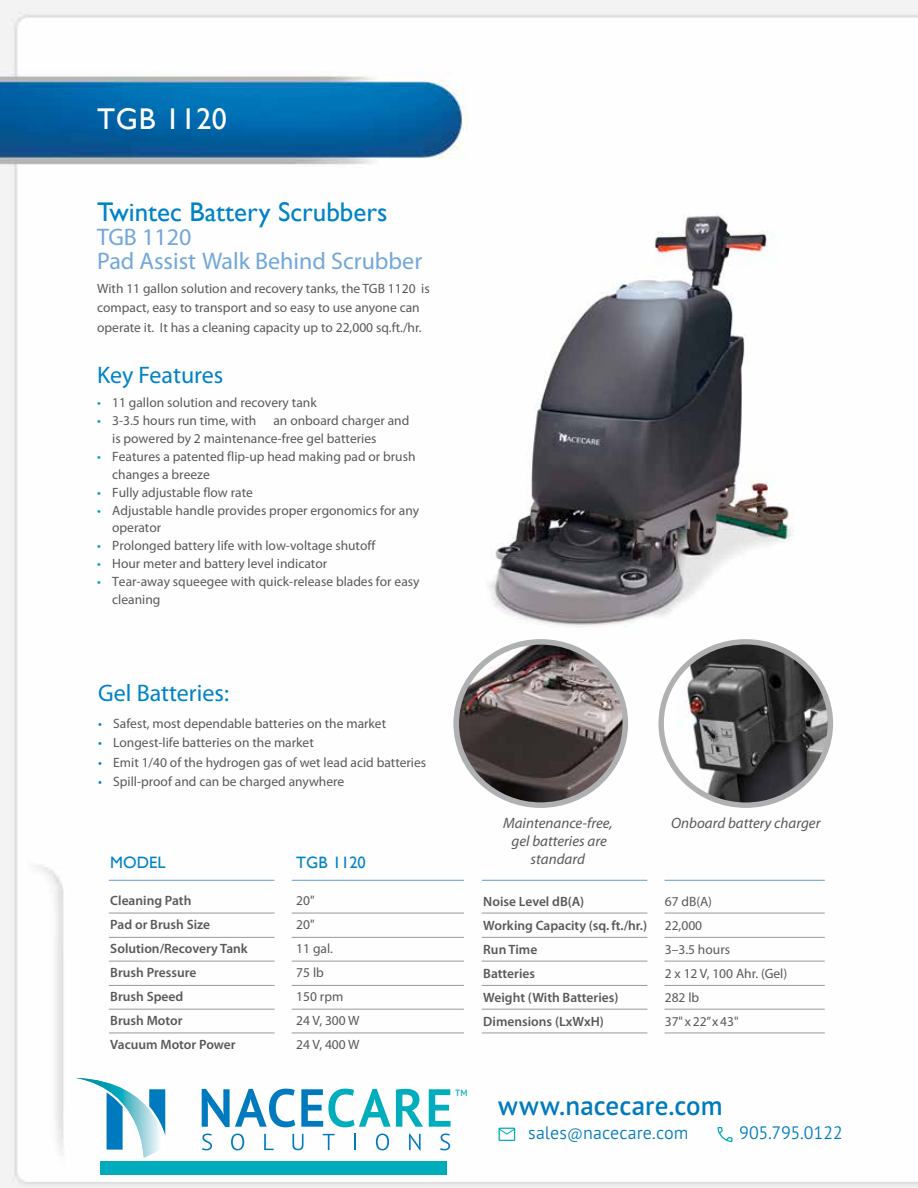
<style>
.page{position:relative;width:918px;height:1188px;background:#fff}
.page>*{position:absolute;margin:0;border:0;box-sizing:border-box;transform-origin:0 0}
.t1{font:30px "Gill Sans";letter-spacing:.02em;color:#fff}
.t2{font:27px "Gill Sans";color:#0082c7}
.t3{font:600 27px "PT Sans Pro";letter-spacing:.005em;color:#007abf}
.t4{font:24px/24px "Myriad Pro";color:#72a7da}
.t5{font:24px "Myriad Pro";color:#0082c7}
.t6{font:300 18px "PT Sans Pro";color:#007abf}
.t7{font:16.5px "Gill Sans";color:#0082c7}
.t8{font:italic 15px/18px "Myriad Pro";color:#58595b;text-align:center}
.t9{font:13.5px/18px "Myriad Pro";color:#58595b}
.t10{font:600 13.5px "Myriad Pro";color:#58595b}
.t11{font:600 9px "PT Sans Pro";color:#00acbb}
.s1{color:#00a2b2}
.s2{color:#0082c7}
.s3{font-size:15px}
</style>
<div class="page">
<img style="left:0;top:0;width:918px;height:1188px">
<hr style="left:109px;top:937px;width:165px;height:1px;background:#97999c">
<hr style="left:109px;top:913px;width:165px;height:1px;background:#97999c">
<hr style="left:109px;top:880px;width:165px;height:1px;background:#72a7da">
<hr style="left:292px;top:937px;width:172px;height:1px;background:#97999c">
<hr style="left:292px;top:913px;width:172px;height:1px;background:#97999c">
<hr style="left:292px;top:880px;width:172px;height:1px;background:#72a7da">
<hr style="left:109px;top:961px;width:165px;height:1px;background:#97999c">
<img style="left:465px;top:197px;width:343px;height:454px">
<hr style="left:292px;top:961px;width:172px;height:1px;background:#97999c">
<hr style="left:109px;top:985px;width:165px;height:1px;background:#97999c">
<hr style="left:292px;top:985px;width:172px;height:1px;background:#97999c">
<hr style="left:109px;top:1009px;width:165px;height:1px;background:#97999c">
<hr style="left:292px;top:1009px;width:172px;height:1px;background:#97999c">
<hr style="left:109px;top:1033px;width:165px;height:1px;background:#97999c">
<hr style="left:292px;top:1033px;width:172px;height:1px;background:#97999c">
<hr style="left:482px;top:937px;width:165px;height:1px;background:#97999c">
<hr style="left:482px;top:913px;width:165px;height:1px;background:#97999c">
<hr style="left:482px;top:880px;width:165px;height:1px;background:#72a7da">
<hr style="left:665px;top:937px;width:160px;height:1px;background:#97999c">
<hr style="left:665px;top:913px;width:160px;height:1px;background:#97999c">
<hr style="left:665px;top:880px;width:160px;height:1px;background:#72a7da">
<hr style="left:482px;top:961px;width:165px;height:1px;background:#97999c">
<hr style="left:665px;top:961px;width:160px;height:1px;background:#97999c">
<hr style="left:482px;top:985px;width:165px;height:1px;background:#97999c">
<hr style="left:665px;top:985px;width:160px;height:1px;background:#97999c">
<hr style="left:482px;top:1009px;width:165px;height:1px;background:#97999c">
<hr style="left:665px;top:1009px;width:160px;height:1px;background:#97999c">
<img style="left:456px;top:642px;width:169px;height:163px">
<div style="left:453px;top:639px;width:175px;height:169px;border:6px solid #aeb0b2;border-radius:50%"></div>
<img style="left:661px;top:642px;width:169px;height:163px">
<div style="left:658px;top:639px;width:175px;height:169px;border:5px solid #aeb0b2;border-radius:50%"></div>
<hr style="left:482px;top:1033px;width:165px;height:1px;background:#97999c">
<hr style="left:665px;top:1033px;width:160px;height:1px;background:#97999c">
<svg style="left:202px;top:1089px;width:93px;height:38px"></svg>
<svg style="left:301px;top:1089px;width:122px;height:38px"></svg>
<svg style="left:429px;top:1089px;width:22px;height:38px"></svg>
<svg style="left:202px;top:1134px;width:10px;height:16px"></svg>
<svg style="left:231px;top:1134px;width:13px;height:16px"></svg>
<svg style="left:264px;top:1134px;width:10px;height:16px"></svg>
<svg style="left:292px;top:1134px;width:12px;height:16px"></svg>
<svg style="left:323px;top:1134px;width:12px;height:16px"></svg>
<svg style="left:354px;top:1134px;width:2px;height:16px"></svg>
<svg style="left:376px;top:1134px;width:13px;height:16px"></svg>
<svg style="left:409px;top:1134px;width:12px;height:16px"></svg>
<svg style="left:440px;top:1134px;width:10px;height:16px"></svg>
<svg style="left:76px;top:1078px;width:89px;height:80px"></svg>
<svg style="left:499px;top:1128px;width:16px;height:13px"></svg>
<svg style="left:717px;top:1127px;width:16px;height:15px"></svg>
<div style="left:100px;top:1161px;width:347px;height:13px;background:#00acbb"></div>
<h1 class="t1" style="left:97px;top:101px;width:131px">TGB 1120</h1>
<h2 class="t2" style="left:97px;top:196px;width:292px">Twintec Battery Scrubbers</h2>
<h3 class="t4" style="left:97px;top:225px;width:326px">TGB 1120<br>Pad Assist Walk Behind Scrubber</h3>
<p class="t9" style="left:97px;top:278px;width:334px;line-height:19.5px">With 11 gallon solution and recovery tanks, the TGB 1120 is compact, easy to transport and so easy to use anyone can operate it. It has a cleaning capacity up to 22,000 sq.ft./hr.</p>
<h3 class="t5" style="left:97px;top:360px;width:128px">Key Features</h3>
<p class="t9" style="left:97px;top:393px;width:221px"><span class="s1">•</span> 11 gallon solution and recovery tank</p>
<p class="t9" style="left:97px;top:411px;width:161px"><span class="s1">•</span> 3-3.5 hours run time, with</p>
<p class="t9" style="left:112px;top:411px;width:299px;text-indent:161px">an onboard charger and is powered by 2 maintenance-free gel batteries</p>
<p class="t9" style="left:112px;top:447px;width:305px;text-indent:-15px"><span class="s1">•</span> Features a patented flip-up head making pad or brush changes a breeze</p>
<p class="t9" style="left:97px;top:483px;width:157px"><span class="s1">•</span> Fully adjustable flow rate</p>
<p class="t9" style="left:112px;top:501px;width:309px;text-indent:-15px"><span class="s1">•</span> Adjustable handle provides proper ergonomics for any operator</p>
<p class="t9" style="left:97px;top:537px;width:280px"><span class="s1">•</span> Prolonged battery life with low-voltage shutoff</p>
<p class="t9" style="left:97px;top:555px;width:231px"><span class="s1">•</span> Hour meter and battery level indicator</p>
<p class="t9" style="left:112px;top:573px;width:309px;text-indent:-15px"><span class="s1">•</span> Tear-away squeegee with quick-release blades for easy cleaning</p>
<h3 class="t5" style="left:98px;top:678px;width:132px">Gel Batteries:</h3>
<p class="t9" style="left:98px;top:714px;width:289px"><span class="s2">•</span> Safest, most dependable batteries on the market</p>
<p class="t9" style="left:98px;top:733px;width:217px"><span class="s2">•</span> Longest-life batteries on the market</p>
<p class="t9" style="left:98px;top:753px;width:329px"><span class="s2">•</span> Emit 1/40 of the hydrogen gas of wet lead acid batteries</p>
<p class="t9" style="left:98px;top:772px;width:248px"><span class="s2">•</span> Spill-proof and can be charged anywhere</p>
<p class="t7" style="left:110px;top:853px;width:57px">MODEL</p>
<p class="t7" style="left:296px;top:853px;width:71px">TGB 1120</p>
<p class="t10" style="left:110px;top:892px;width:83px">Cleaning Path</p>
<p class="t9" style="left:296px;top:892px;width:20px">20"</p>
<p class="t10" style="left:110px;top:916px;width:101px">Pad or Brush Size</p>
<p class="t9" style="left:296px;top:916px;width:20px">20"</p>
<p class="t10" style="left:110px;top:940px;width:139px">Solution/Recovery Tank</p>
<p class="t9" style="left:296px;top:940px;width:38px">11 gal.</p>
<p class="t10" style="left:110px;top:964px;width:88px">Brush Pressure</p>
<p class="t9" style="left:296px;top:964px;width:29px">75 lb</p>
<p class="t10" style="left:110px;top:988px;width:75px">Brush Speed</p>
<p class="t9" style="left:296px;top:988px;width:49px">150 rpm</p>
<p class="t10" style="left:110px;top:1012px;width:74px">Brush Motor</p>
<p class="t9" style="left:296px;top:1012px;width:65px">24 V, 300 W</p>
<p class="t10" style="left:110px;top:1036px;width:127px">Vacuum Motor Power</p>
<p class="t9" style="left:296px;top:1036px;width:65px">24 V, 400 W</p>
<p class="t8" style="left:503px;top:813px;width:111px">Maintenance-free, gel batteries are standard</p>
<p class="t8" style="left:671px;top:813px;width:151px">Onboard battery charger</p>
<p class="t10" style="left:483px;top:892px;width:102px">Noise Level dB(A)</p>
<p class="t9" style="left:665px;top:892px;width:49px">67 dB(A)</p>
<p class="t10" style="left:483px;top:916px;width:165px">Working Capacity (sq. ft./hr.)</p>
<p class="t9" style="left:665px;top:916px;width:39px">22,000</p>
<p class="t10" style="left:483px;top:940px;width:56px">Run Time</p>
<p class="t9" style="left:665px;top:940px;width:67px">3–3.5 hours</p>
<p class="t10" style="left:483px;top:964px;width:53px">Batteries</p>
<p class="t9" style="left:665px;top:964px;width:124px">2 x 12 V, 100 Ahr. (Gel)</p>
<p class="t10" style="left:483px;top:988px;width:137px">Weight (With Batteries)</p>
<p class="t9" style="left:665px;top:988px;width:36px">282 lb</p>
<p class="t10" style="left:483px;top:1012px;width:122px">Dimensions (LxWxH)</p>
<p class="t9" style="left:665px;top:1012px;width:75px">37" x 22” x 43"</p>
<p class="t11" style="left:455px;top:1087px;width:14px">TM</p>
<h2 class="t3" style="left:498px;top:1088px;width:226px">www.nacecare.com</h2>
<h3 class="t6" style="left:528px;top:1121px;width:162px">sales<span class="s3">@</span>nacecare.com</h3>
<h3 class="t6" style="left:739px;top:1121px;width:105px">905.795.0122</h3>
</div>
